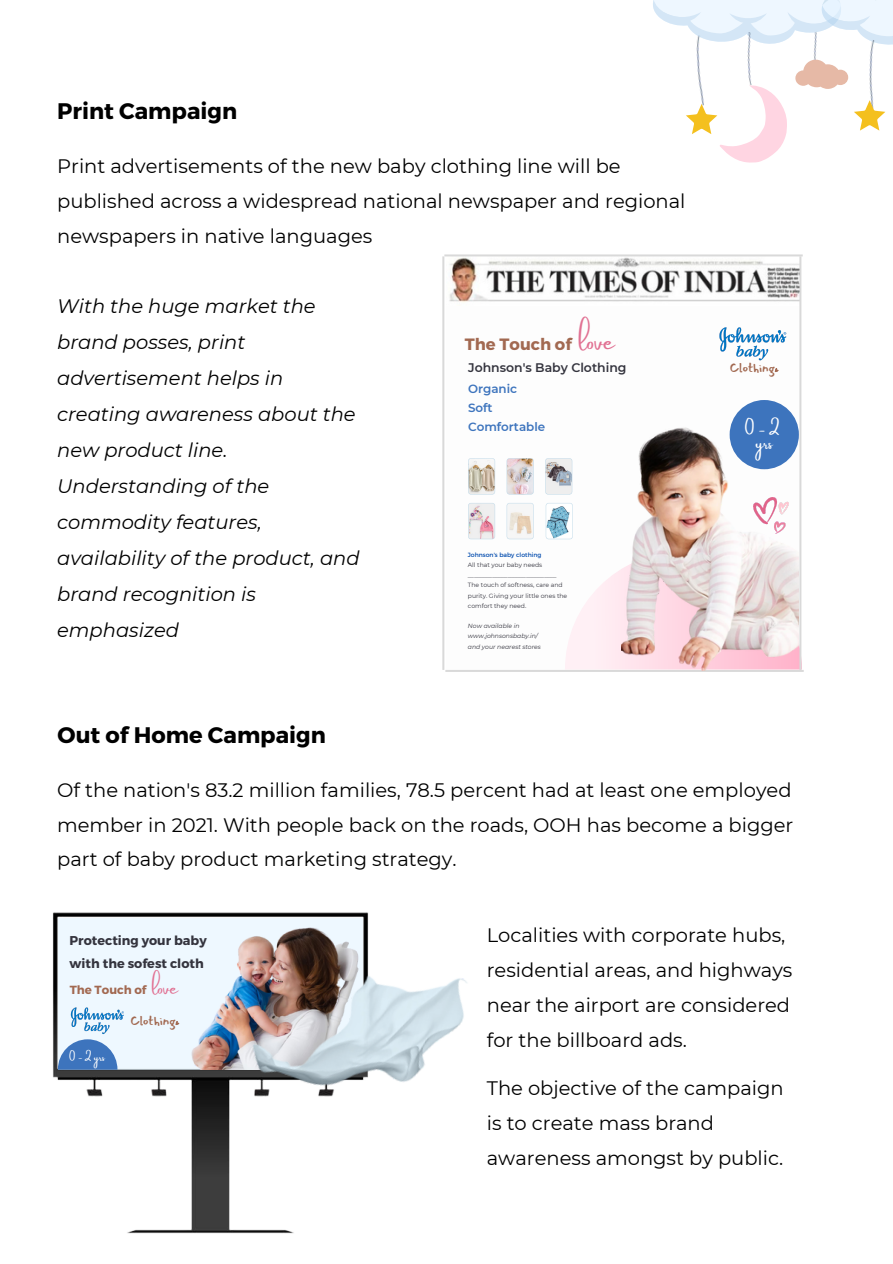
<style>
.page{position:relative;width:893px;height:1264px;background:#fff}
.page>*{position:absolute;margin:0;border:0;box-sizing:border-box;transform-origin:0 0}
.t1{font:700 22.5px "Montserrat";color:#000}
.t2{font:19.5px/35px "Montserrat";color:#000}
.t3{font:italic 19.5px/36px "Montserrat";color:#000}
.t4{font:700 16.35px "Montserrat";color:#a26951}
.t5{font:15.9px/13.2px "Amsterdam One";color:#fff;text-align:center}
.t6{font:700 12.75px/22.4px "Montserrat";color:#34343e}
.t7{font:12.75px "Mansalva";color:#a26951}
.t8{font:600 12.45px "Montserrat";color:#34343e}
.t9{font:600 11.85px/18.9px "Montserrat";color:#3d74bd}
.t10{font:700 11.7px "Montserrat";color:#a26951}
.t11{font:10.05px "Amsterdam One";color:#fff}
.t12{font:6.15px/10.2px "Montserrat";color:#34343e}
.t13{font:italic 6.15px/10.2px "Montserrat";color:#34343e}
.t14{font:6.15px "Montserrat";color:#004aad}
.s1{font-family:"Amsterdam Two";font-weight:400;font-size:26.1px;color:#e17193}
.s2{font-family:"Amsterdam Two";font-weight:400;font-size:18.9px;color:#e17193}
</style>
<div class="page">
<img style="left:52px;top:912px;width:242px;height:322px">
<div style="left:58px;top:917px;width:304px;height:152px;background:#eef8ff"></div>
<img style="left:191px;top:1003px;width:33px;height:66px">
<img style="left:70px;top:1007px;width:54px;height:27px">
<img style="left:224px;top:912px;width:243px;height:247px">
<svg style="left:175px;top:1021px;width:5px;height:4px"></svg>
<img style="left:447px;top:256px;width:352px;height:46px">
<hr style="left:442px;top:256px;width:2px;height:414px;background:#d9d9d9">
<svg style="left:565px;top:556px;width:234px;height:113px"></svg>
<hr style="left:799px;top:256px;width:2px;height:414px;background:#d9d9d9">
<hr style="left:445px;top:670px;width:358px;height:2px;background:#d9d9d9">
<hr style="left:444px;top:254px;width:358px;height:2px;background:#d9d9d9">
<img style="left:621px;top:404px;width:177px;height:266px">
<svg style="left:468px;top:458px;width:27px;height:36px"></svg>
<svg style="left:506px;top:458px;width:27px;height:36px"></svg>
<svg style="left:545px;top:458px;width:27px;height:36px"></svg>
<svg style="left:468px;top:503px;width:27px;height:36px"></svg>
<svg style="left:506px;top:503px;width:27px;height:36px"></svg>
<svg style="left:545px;top:503px;width:27px;height:36px"></svg>
<img style="left:719px;top:327px;width:68px;height:34px">
<img style="left:753px;top:498px;width:35px;height:36px">
<div style="left:729px;top:400px;width:69px;height:69px;background:#3d74bd;border-radius:50%"></div>
<svg style="left:774px;top:368px;width:5px;height:4px"></svg>
<svg style="left:58px;top:1039px;width:59px;height:30px"></svg>
<img style="left:696px;top:47px;width:6px;height:38px">
<img style="left:813px;top:47px;width:5px;height:13px">
<svg style="left:653px;top:0;width:239px;height:47px"></svg>
<img style="left:732px;top:31px;width:30px;height:54px">
<svg style="left:686px;top:85px;width:101px;height:78px"></svg>
<svg style="left:795px;top:60px;width:53px;height:29px"></svg>
<img style="left:850px;top:38px;width:38px;height:62px">
<svg style="left:854px;top:100px;width:31px;height:31px"></svg>
<p class="t1" style="left:57px;top:97px;width:181px">Print Campaign</p>
<p class="t2" style="left:57px;top:148px;width:629px">Print advertisements of the new baby clothing line will be published across a widespread national newspaper and regional newspapers in native languages</p>
<p class="t3" style="left:57px;top:288px;width:304px">With the huge market the brand posses, print advertisement helps in creating awareness about the new product line.<br>Understanding of the commodity features, availability of the product, and brand recognition is emphasized</p>
<p class="t4" style="left:465px;top:333px;width:151px">The Touch of <span class="s1">love</span></p>
<p class="t8" style="left:468px;top:360px;width:160px">Johnson's Baby Clothing</p>
<p class="t9" style="left:468px;top:379px;width:79px">Organic<br>Soft<br>Comfortable</p>
<p class="t14" style="left:468px;top:551px;width:75px">Johnson's baby clothing</p>
<p class="t12" style="left:468px;top:560px;width:101px">All that your baby needs _____________________________<br>The touch of softness, care and purity. Giving your little ones the comfort they need.</p>
<p class="t13" style="left:468px;top:621px;width:74px">Now available in www.johnsonsbaby.in/ and your nearest stores</p>
<p class="t7" style="left:729px;top:361px;width:47px">Clothing</p>
<p class="t5" style="left:745px;top:423px;width:36px">0-2 yrs</p>
<p class="t1" style="left:58px;top:720px;width:270px">Out of Home Campaign</p>
<p class="t2" style="left:57px;top:772px;width:737px;text-align:justify">Of the nation's 83.2 million families, 78.5 percent had at least one employed member in 2021. With people back on the roads, OOH has become a bigger part of baby product marketing strategy.</p>
<p class="t6" style="left:70px;top:929px;width:139px">Protecting your baby with the sofest cloth</p>
<p class="t10" style="left:70px;top:982px;width:110px">The Touch of <span class="s2">love</span></p>
<p class="t11" style="left:70px;top:1051px;width:37px">0-2yrs</p>
<p class="t7" style="left:130px;top:1013px;width:47px">Clothing</p>
<p class="t2" style="left:487px;top:917px;width:307px">Localities with corporate hubs, residential areas, and highways near the airport are considered for the billboard ads.</p>
<p class="t2" style="left:487px;top:1070px;width:298px">The objective of the campaign is to create mass brand awareness amongst by public.</p>
</div>
